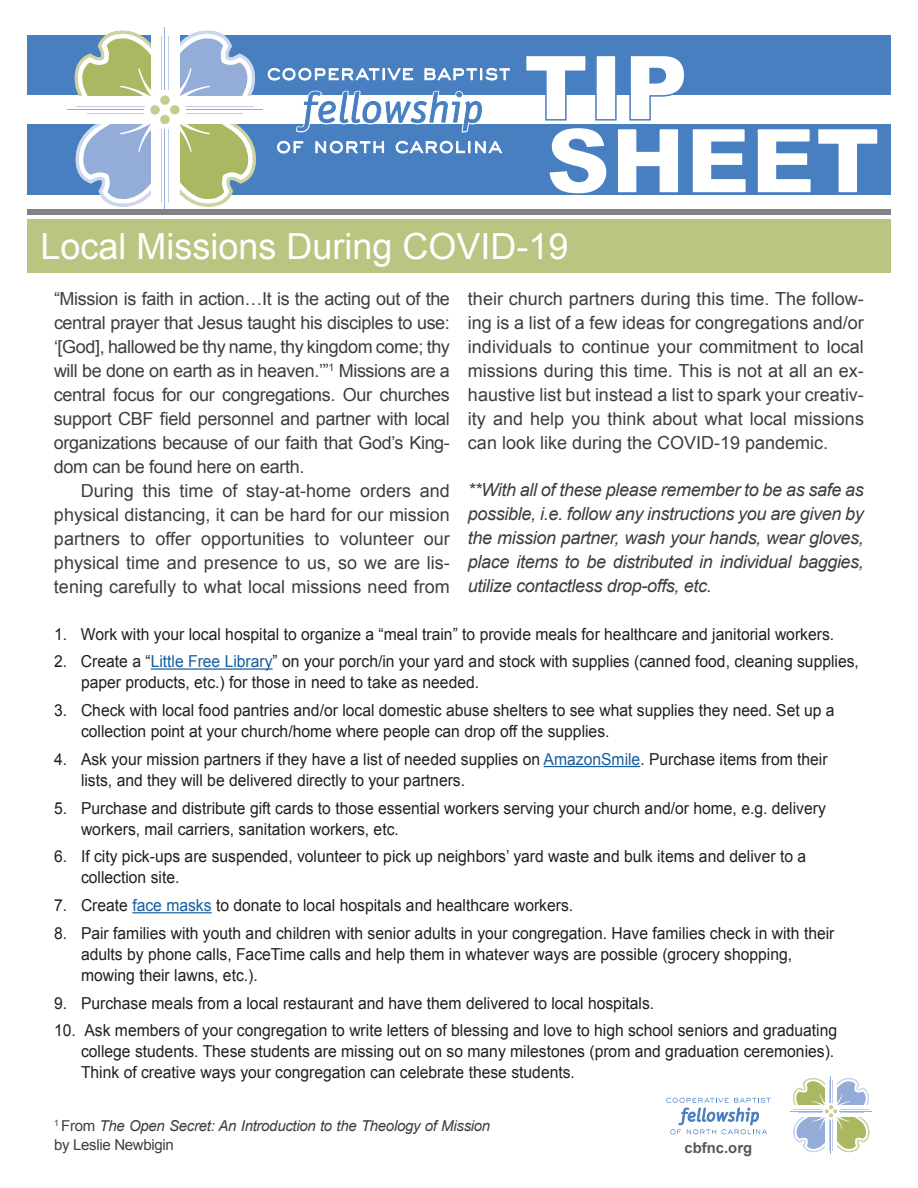
<style>
.page{position:relative;width:918px;height:1188px;background:#fff}
.page>*{position:absolute;margin:0;border:0;box-sizing:border-box;transform-origin:0 0}
.t1{font:36px "Arial";color:#fff}
.t2{font:18px/24px "Arial";color:#3e3e3f;text-align:justify}
.t3{font:italic 18px/24px "Arial";letter-spacing:-.02em;color:#3e3e3f;text-align:justify}
.t4{font:16.5px/21px "Arial";color:#231f20;scale:.95 1}
.t5{font:italic 15px/19.5px "Arial";letter-spacing:-.02em;color:#3e3e3f}
.t6{font:700 14.85px "Arial";color:#57585a}
.s1{color:#175d9e}
.s2{font-style:normal}
</style>
<div class="page">
<div style="left:27px;top:36px;width:864px;height:159px;background:#477fc1"></div>
<div style="left:25px;top:96px;width:893px;height:28px;background:#fff"></div>
<hr style="left:164px;top:28px;width:1px;height:62px;background:#95add9">
<hr style="left:186px;top:110px;width:77px;height:1px;background:#95add9">
<hr style="left:67px;top:110px;width:77px;height:1px;background:#95add9">
<svg style="left:71px;top:30px;width:188px;height:179px"></svg>
<svg style="left:524px;top:56px;width:356px;height:138px"></svg>
<svg style="left:267px;top:35px;width:243px;height:119px"></svg>
<div style="left:27px;top:209px;width:864px;height:6px;background:#808285"></div>
<div style="left:27px;top:219px;width:864px;height:54px;background:#bcc481"></div>
<hr style="left:151px;top:668px;width:122px;height:2px;background:#175d9e">
<hr style="left:544px;top:766px;width:96px;height:1px;background:#175d9e">
<hr style="left:132px;top:912px;width:80px;height:1px;background:#175d9e">
<hr style="left:840px;top:1111px;width:32px;height:1px;background:#95add9">
<hr style="left:790px;top:1111px;width:32px;height:1px;background:#95add9">
<svg style="left:793px;top:1077px;width:77px;height:77px"></svg>
<svg style="left:666px;top:1098px;width:105px;height:36px"></svg>
<h1 class="t1" style="left:40px;top:223px;width:530px">Local Missions During COVID-19</h1>
<p class="t2" style="left:54px;top:287px;width:398px">“Mission is faith in action…It is the acting out of the central prayer that Jesus taught his disciples to use: ‘[God], hallowed be thy name, thy kingdom come; thy will be done on earth as in heaven.’”<sup>1</sup> Missions are a central focus for our congregations. Our churches support CBF field personnel and partner with local organizations because of our faith that God’s King&shy;dom can be found here on earth.</p>
<p class="t2" style="left:54px;top:479px;width:398px;text-indent:27px">During this time of stay-at-home orders and physical distancing, it can be hard for our mission partners to offer opportunities to volunteer our physical time and presence to us, so we are lis&shy;tening carefully to what local missions need from</p>
<p class="t2" style="left:468px;top:287px;width:398px">their church partners during this time. The follow&shy;ing is a list of a few ideas for congregations and/or individuals to continue your commitment to local missions during this time. This is not at all an ex&shy;haustive list but instead a list to spark your creativ&shy;ity and help you think about what local missions can look like during the COVID-19 pandemic.</p>
<p class="t3" style="left:468px;top:478px;width:397px">**With all of these please remember to be as safe as possible, i.e. follow any instructions you are given by the mission partner, wash your hands, wear gloves, place items to be distributed in individual baggies, utilize contactless drop-offs, etc.</p>
<p class="t4" style="left:54px;top:623px;width:823px">1. Work with your local hospital to organize a “meal train” to provide meals for healthcare and janitorial workers.</p>
<p class="t4" style="left:81px;top:651px;width:820px;text-indent:-27px">2. Create a “<span class="s1">Little Free Library</span>” on your porch/in your yard and stock with supplies (canned food, cleaning supplies, paper products, etc.) for those in need to take as needed.</p>
<p class="t4" style="left:81px;top:700px;width:795px;text-indent:-27px">3. Check with local food pantries and/or local domestic abuse shelters to see what supplies they need. Set up a collection point at your church/home where people can drop off the supplies.</p>
<p class="t4" style="left:81px;top:749px;width:787px;text-indent:-27px">4. Ask your mission partners if they have a list of needed supplies on <span class="s1">AmazonSmile</span>. Purchase items from their lists, and they will be delivered directly to your partners.</p>
<p class="t4" style="left:81px;top:797px;width:786px;text-indent:-27px">5. Purchase and distribute gift cards to those essential workers serving your church and/or home, e.g. delivery workers, mail carriers, sanitation workers, etc.</p>
<p class="t4" style="left:81px;top:846px;width:765px;text-indent:-27px">6. If city pick-ups are suspended, volunteer to pick up neighbors’ yard waste and bulk items and deliver to a collection site.</p>
<p class="t4" style="left:54px;top:895px;width:548px">7. Create <span class="s1">face masks</span> to donate to local hospitals and healthcare workers.</p>
<p class="t4" style="left:81px;top:923px;width:795px;text-indent:-27px">8. Pair families with youth and children with senior adults in your congregation. Have families check in with their adults by phone calls, FaceTime calls and help them in whatever ways are possible (grocery shopping, mowing their lawns, etc.).</p>
<p class="t4" style="left:54px;top:992px;width:633px">9. Purchase meals from a local restaurant and have them delivered to local hospitals.</p>
<p class="t4" style="left:81px;top:1020px;width:798px;text-indent:-27px">10. Ask members of your congregation to write letters of blessing and love to high school seniors and graduating college students. These students are missing out on so many milestones (prom and graduation ceremonies).<br>Think of creative ways your congregation can celebrate these students.</p>
<p class="t5" style="left:54px;top:1116px;width:438px"><sup>1</sup> <span class="s2">From</span> The Open Secret: An Introduction to the Theology of Mission <span class="s2">by Leslie Newbigin</span></p>
<p class="t6" style="left:685px;top:1138px;width:69px">cbfnc.org</p>
</div>
